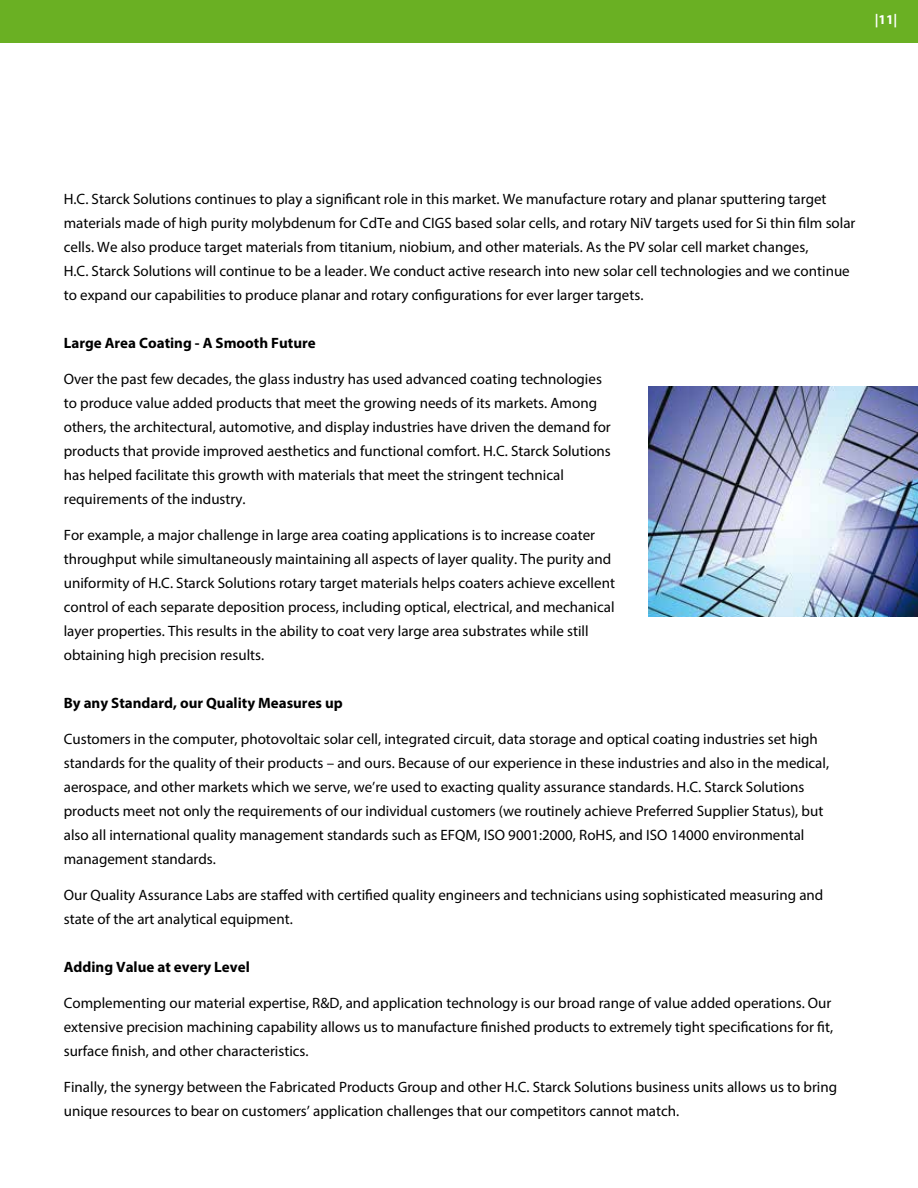
<style>
.page{position:relative;width:918px;height:1188px;background:#fff}
.page>*{position:absolute;margin:0;border:0;box-sizing:border-box;transform-origin:0 0}
.t1{font:15px/24px "Myriad Pro";color:#000}
.t2{font:700 15px "Myriad Pro";color:#000}
.t3{font:700 13.5px "Myriad Pro";color:#fff}
</style>
<div class="page">
<div style="left:0;top:0;width:918px;height:43px;background:#6ab023"></div>
<img style="left:648px;top:387px;width:270px;height:230px">
<p class="t3" style="left:875px;top:11px;width:24px">|11|</p>
<p class="t1" style="left:64px;top:187px;width:793px">H.C. Starck Solutions continues to play a significant role in this market. We manufacture rotary and planar sputtering target materials made of high purity molybdenum for CdTe and CIGS based solar cells, and rotary NiV targets used for Si thin film solar cells. We also produce target materials from titanium, niobium, and other materials. As the PV solar cell market changes,<br>H.C. Starck Solutions will continue to be a leader. We conduct active research into new solar cell technologies and we continue to expand our capabilities to produce planar and rotary configurations for ever larger targets.</p>
<p class="t2" style="left:64px;top:333px;width:254px">Large Area Coating - A Smooth Future</p>
<p class="t1" style="left:64px;top:367px;width:549px">Over the past few decades, the glass industry has used advanced coating technologies to produce value added products that meet the growing needs of its markets. Among others, the architectural, automotive, and display industries have driven the demand for products that provide improved aesthetics and functional comfort. H.C. Starck Solutions has helped facilitate this growth with materials that meet the stringent technical requirements of the industry.</p>
<p class="t1" style="left:64px;top:523px;width:553px">For example, a major challenge in large area coating applications is to increase coater throughput while simultaneously maintaining all aspects of layer quality. The purity and uniformity of H.C. Starck Solutions rotary target materials helps coaters achieve excellent control of each separate deposition process, including optical, electrical, and mechanical layer properties. This results in the ability to coat very large area substrates while still obtaining high precision results.</p>
<p class="t2" style="left:64px;top:693px;width:281px">By any Standard, our Quality Measures up</p>
<p class="t1" style="left:64px;top:727px;width:767px">Customers in the computer, photovoltaic solar cell, integrated circuit, data storage and optical coating industries set high standards for the quality of their products – and ours. Because of our experience in these industries and also in the medical, aerospace, and other markets which we serve, we’re used to exacting quality assurance standards. H.C. Starck Solutions products meet not only the requirements of our individual customers (we routinely achieve Preferred Supplier Status), but also all international quality management standards such as EFQM, ISO 9001:2000, RoHS, and ISO 14000 environmental management standards.</p>
<p class="t1" style="left:64px;top:883px;width:761px">Our Quality Assurance Labs are staffed with certified quality engineers and technicians using sophisticated measuring and state of the art analytical equipment.</p>
<p class="t2" style="left:64px;top:957px;width:188px">Adding Value at every Level</p>
<p class="t1" style="left:64px;top:991px;width:771px;text-align:justify">Complementing our material expertise, R&amp;D, and application technology is our broad range of value added operations. Our extensive precision machining capability allows us to manufacture finished products to extremely tight specifications for fit, surface finish, and other characteristics.</p>
<p class="t1" style="left:64px;top:1075px;width:775px">Finally, the synergy between the Fabricated Products Group and other H.C. Starck Solutions business units allows us to bring unique resources to bear on customers’ application challenges that our competitors cannot match.</p>
</div>
